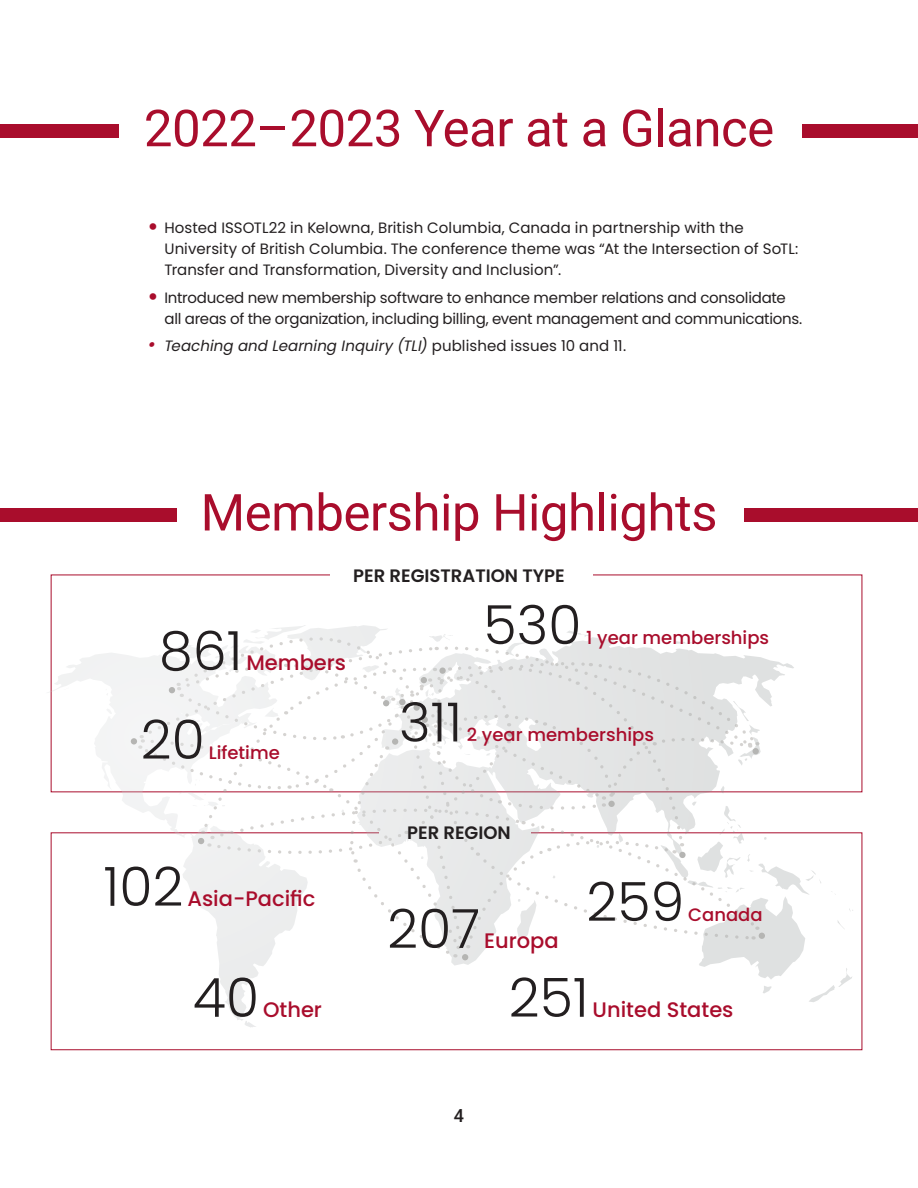
<style>
.page{position:relative;width:918px;height:1188px;background:#fff}
.page>*{position:absolute;margin:0;border:0;box-sizing:border-box;transform-origin:0 0}
.Body_text_w_space_after{font:300 54px "Poppins";color:#231f20}
.Map_Numbers{font:300 54px "Poppins";color:#231f20}
.t1{font:51px "Roboto";letter-spacing:-.01em;color:#a90d2c}
.Body_text_w_space_after-2{font:500 21px "Poppins";color:#a90d2c}
.Map_Numbers-2{font:500 21px "Poppins";color:#a90d2c}
.Body_text_w_space_after-3{font:500 18px "Poppins";color:#a90d2c}
.Body_text_w_space_after-4{font:600 18px "Poppins";color:#231f20}
.t2{font:500 18px "Roboto";color:#231f20}
.t3{font:15px/21px "Poppins";letter-spacing:-.005em;color:#231f20}
.t4{font:italic 15px "Poppins";letter-spacing:.005em;color:#231f20}
.s1{font-weight:900;font-size:19.5px;color:#a90d2c}
.s2{font-size:19.5px;color:#a90d2c}
.s3{font-style:normal}
</style>
<div class="page">
<div style="left:802px;top:124px;width:116px;height:14px;background:#a90d2c"></div>
<div style="left:0;top:124px;width:118px;height:14px;background:#a90d2c"></div>
<div style="left:745px;top:508px;width:173px;height:14px;background:#a90d2c"></div>
<div style="left:0;top:508px;width:176px;height:14px;background:#a90d2c"></div>
<div style="left:131px;top:738px;width:6px;height:7px;background:#b5b5b3;border-radius:50%"></div>
<svg style="left:140px;top:625px;width:625px;height:335px"></svg>
<div style="left:608px;top:801px;width:7px;height:6px;background:#b5b5b3;border-radius:50%"></div>
<p class="t1" style="left:144px;top:92px;width:632px">2022–2023 Year at a Glance</p>
<p class="t3" style="left:164px;top:217px;width:635px;text-indent:-16px"><span class="s1">•</span> Hosted ISSOTL22 in Kelowna, British Columbia, Canada in partnership with the<br>University of British Columbia. The conference theme was “At the Intersection of SoTL:<br>Transfer and Transformation, Diversity and Inclusion”.</p>
<p class="t3" style="left:164px;top:287px;width:639px;text-indent:-16px"><span class="s1">•</span> Introduced new membership software to enhance member relations and consolidate all areas of the organization, including billing, event management and communications.</p>
<p class="t4" style="left:148px;top:337px;width:480px"><span class="s2">•</span> Teaching and Learning Inquiry (TLI) <span class="s3">published issues 10 and 11.</span></p>
<p class="t1" style="left:201px;top:477px;width:518px">Membership Highlights</p>
<p class="Body_text_w_space_after-4" style="left:353px;top:565px;width:213px">PER REGISTRATION TYPE</p>
<p class="Body_text_w_space_after" style="left:159px;top:620px;width:85px">861</p>
<p class="Body_text_w_space_after-2" style="left:246px;top:650px;width:101px">Members</p>
<p class="Body_text_w_space_after" style="left:141px;top:709px;width:66px">20</p>
<p class="Body_text_w_space_after-3" style="left:209px;top:742px;width:73px">Lifetime</p>
<p class="Body_text_w_space_after" style="left:104px;top:856px;width:81px">102</p>
<p class="Body_text_w_space_after-2" style="left:187px;top:886px;width:129px">Asia-Pacific</p>
<p class="Body_text_w_space_after" style="left:193px;top:967px;width:68px">40</p>
<p class="Body_text_w_space_after-2" style="left:263px;top:997px;width:60px">Other</p>
<p class="Body_text_w_space_after" style="left:483px;top:594px;width:100px">530</p>
<p class="Body_text_w_space_after-3" style="left:586px;top:627px;width:184px">1 year memberships</p>
<p class="Body_text_w_space_after" style="left:399px;top:691px;width:65px">311</p>
<p class="Body_text_w_space_after-3" style="left:467px;top:725px;width:189px">2 year memberships</p>
<p class="Body_text_w_space_after-4" style="left:407px;top:823px;width:105px">PER REGION</p>
<p class="Body_text_w_space_after" style="left:387px;top:898px;width:94px">207</p>
<p class="Body_text_w_space_after-2" style="left:484px;top:928px;width:76px">Europa</p>
<p class="Body_text_w_space_after" style="left:586px;top:871px;width:99px">259</p>
<p class="Body_text_w_space_after-3" style="left:688px;top:904px;width:76px">Canada</p>
<p class="t2" style="left:454px;top:1103px;width:12px">4</p>
<p class="Map_Numbers" style="left:509px;top:967px;width:81px">251</p>
<p class="Map_Numbers-2" style="left:593px;top:997px;width:142px">United States</p>
</div>
